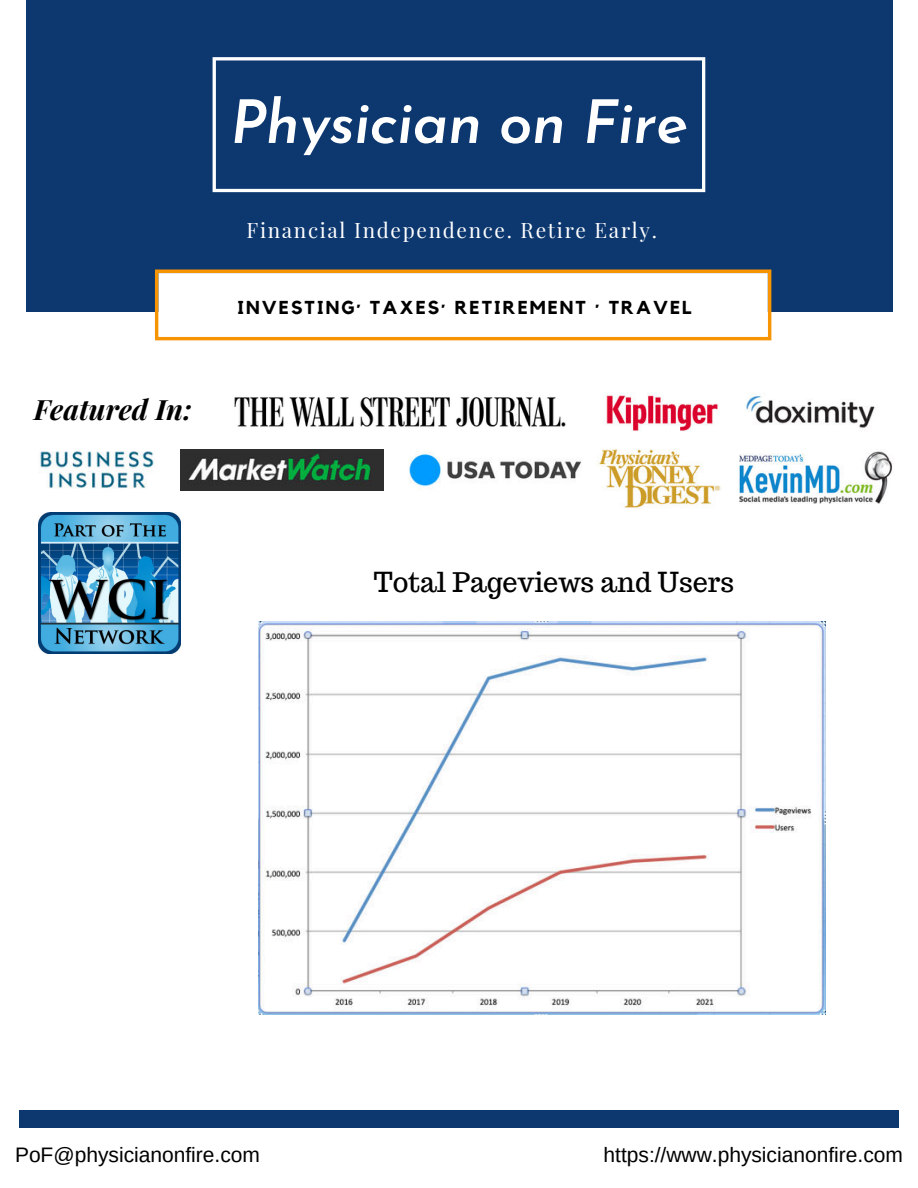
<style>
.page{position:relative;width:918px;height:1188px;background:#fff}
.page>*{position:absolute;margin:0;border:0;box-sizing:border-box;transform-origin:0 0}
.t1{font:italic 600 60px "Josefin Sans";letter-spacing:-.01em;color:#fff}
.t2{font:italic 700 28.05px "Playfair Display";color:#000}
.t3{font:27px "Trocchi";color:#000}
.t4{font:21px "Arimo";color:#000}
.t5{font:20.85px "Playfair Display";letter-spacing:.08em;color:#fff}
.t6{font:700 18.6px "Kollektif";letter-spacing:.11em;color:#000}
</style>
<div class="page">
<div style="left:26px;top:0;width:867px;height:311px;background:#0c376f"></div>
<svg style="left:213px;top:57px;width:492px;height:135px"></svg>
<svg style="left:155px;top:270px;width:616px;height:70px"></svg>
<img style="left:234px;top:397px;width:332px;height:30px">
<img style="left:603px;top:392px;width:115px;height:39px">
<img style="left:39px;top:451px;width:115px;height:38px">
<img style="left:180px;top:450px;width:204px;height:40px">
<img style="left:597px;top:449px;width:125px;height:60px">
<img style="left:746px;top:395px;width:129px;height:33px">
<img style="left:739px;top:451px;width:153px;height:53px">
<img style="left:39px;top:512px;width:142px;height:142px">
<div style="left:19px;top:1110px;width:99px;height:17px;background:#0c376f"></div>
<div style="left:800px;top:1110px;width:99px;height:17px;background:#0c376f"></div>
<div style="left:118px;top:1110px;width:682px;height:17px;background:#0c376f"></div>
<img style="left:409px;top:451px;width:173px;height:38px">
<img style="left:259px;top:621px;width:567px;height:394px">
<h1 class="t1" style="left:230px;top:71px;width:459px">Physician on Fire</h1>
<p class="t5" style="left:247px;top:214px;width:412px">Financial Independence. Retire Early.</p>
<h2 class="t2" style="left:34px;top:387px;width:160px">Featured In:</h2>
<p class="t6" style="left:238px;top:296px;width:455px">INVESTING· TAXES· RETIREMENT · TRAVEL</p>
<p class="t3" style="left:374px;top:565px;width:362px">Total Pageviews and Users</p>
<p class="t4" style="left:15px;top:1142px;width:246px">PoF@physicianonfire.com</p>
<p class="t4" style="left:604px;top:1142px;width:301px">https://www.physicianonfire.com</p>
</div>
